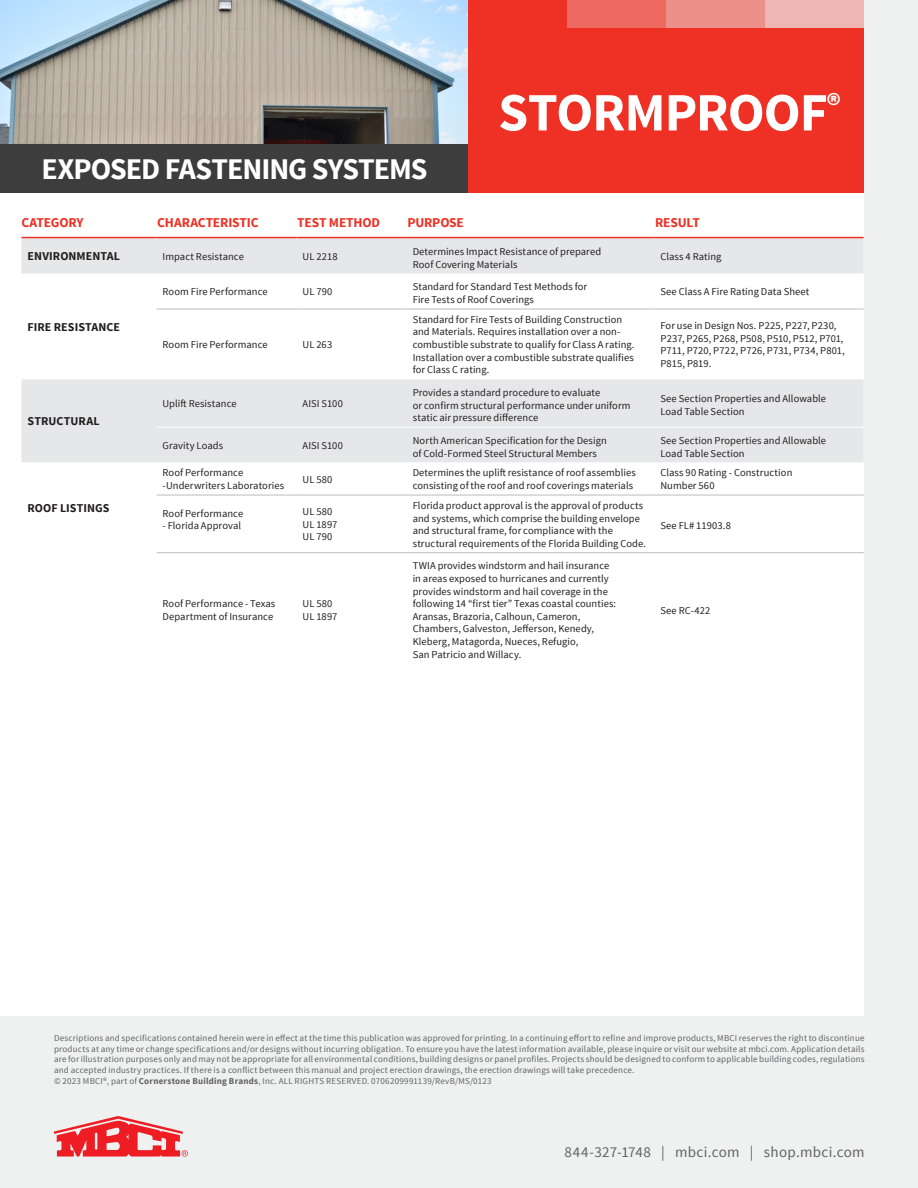
<style>
.page{position:relative;width:918px;height:1188px;background:#eff0f0}
.page>*{position:absolute;margin:0;border:0;box-sizing:border-box;transform-origin:0 0}
.t1{font:700 54px "Source Sans Pro";letter-spacing:-.02em;color:#fff}
.t2{font:700 30px "Source Sans Pro";letter-spacing:-.035em;color:#fff}
.t3{font:15px "Source Sans Pro";letter-spacing:.02em;color:#636366}
.t4{font:700 13.5px "Source Sans Pro";letter-spacing:-.015em;color:#ee3124}
.t5{font:700 12px "Source Sans Pro";letter-spacing:.005em;color:#231f20}
.t6{font:10.5px/12.6px "Source Sans Pro";letter-spacing:.005em;color:#231f20}
.t7{font:9px/10.8px "Source Sans Pro";letter-spacing:.02em;color:#636366;text-align:justify}
.s1{font-weight:700}
</style>
<div class="page">
<div style="left:0;top:54px;width:864px;height:961px;background:#fff"></div>
<img style="left:0;top:0;width:468px;height:144px">
<div style="left:0;top:144px;width:588px;height:48px;background:#3e3e3e"></div>
<div style="left:468px;top:28px;width:396px;height:164px;background:#ee3124"></div>
<div style="left:468px;top:0;width:99px;height:54px;background:#ee3124"></div>
<div style="left:567px;top:0;width:99px;height:28px;background:#ee6a61"></div>
<div style="left:666px;top:0;width:99px;height:28px;background:#ee908a"></div>
<div style="left:765px;top:0;width:99px;height:28px;background:#eeb7b3"></div>
<div style="left:22px;top:238px;width:842px;height:36px;background:#e6e7e9"></div>
<svg style="left:22px;top:308px;width:842px;height:246px"></svg>
<hr style="left:157px;top:427px;width:140px;height:1px;background:#fff">
<hr style="left:297px;top:427px;width:110px;height:1px;background:#fff">
<hr style="left:407px;top:427px;width:247px;height:1px;background:#fff">
<hr style="left:654px;top:427px;width:210px;height:1px;background:#fff">
<hr style="left:157px;top:309px;width:140px;height:1px;background:#bcbdc0">
<hr style="left:297px;top:309px;width:110px;height:1px;background:#bcbdc0">
<hr style="left:407px;top:309px;width:247px;height:1px;background:#bcbdc0">
<hr style="left:654px;top:309px;width:210px;height:1px;background:#bcbdc0">
<hr style="left:157px;top:495px;width:140px;height:1px;background:#bcbdc0">
<hr style="left:297px;top:495px;width:110px;height:1px;background:#bcbdc0">
<hr style="left:407px;top:495px;width:247px;height:1px;background:#bcbdc0">
<hr style="left:654px;top:495px;width:210px;height:1px;background:#bcbdc0">
<hr style="left:157px;top:552px;width:140px;height:1px;background:#bcbdc0">
<hr style="left:297px;top:552px;width:110px;height:1px;background:#bcbdc0">
<hr style="left:407px;top:552px;width:247px;height:1px;background:#bcbdc0">
<hr style="left:654px;top:552px;width:210px;height:1px;background:#bcbdc0">
<hr style="left:22px;top:237px;width:135px;height:1px;background:#ee3124">
<hr style="left:157px;top:237px;width:140px;height:1px;background:#ee3124">
<hr style="left:297px;top:237px;width:110px;height:1px;background:#ee3124">
<hr style="left:407px;top:237px;width:247px;height:1px;background:#ee3124">
<hr style="left:654px;top:237px;width:210px;height:1px;background:#ee3124">
<svg style="left:54px;top:1116px;width:134px;height:41px"></svg>
<p class="t2" style="left:42px;top:150px;width:387px">EXPOSED FASTENING SYSTEMS</p>
<p class="t1" style="left:498px;top:78px;width:344px">STORMPROOF<sup>®</sup></p>
<p class="t4" style="left:22px;top:214px;width:64px">CATEGORY</p>
<p class="t4" style="left:157px;top:214px;width:103px">CHARACTERISTIC</p>
<p class="t4" style="left:297px;top:214px;width:84px">TEST METHOD</p>
<p class="t4" style="left:407px;top:214px;width:58px">PURPOSE</p>
<p class="t4" style="left:655px;top:214px;width:46px">RESULT</p>
<p class="t5" style="left:28px;top:249px;width:94px">ENVIRONMENTAL</p>
<p class="t6" style="left:163px;top:250px;width:83px">Impact Resistance</p>
<p class="t6" style="left:303px;top:250px;width:37px">UL 2218</p>
<p class="t6" style="left:413px;top:245px;width:190px">Determines Impact Resistance of prepared<br>Roof Covering Materials</p>
<p class="t6" style="left:660px;top:250px;width:63px">Class 4 Rating</p>
<p class="t5" style="left:28px;top:319px;width:94px">FIRE RESISTANCE</p>
<p class="t5" style="left:28px;top:414px;width:74px">STRUCTURAL</p>
<p class="t5" style="left:28px;top:500px;width:83px">ROOF LISTINGS</p>
<p class="t6" style="left:163px;top:286px;width:107px">Room Fire Performance</p>
<p class="t6" style="left:303px;top:286px;width:31px">UL 790</p>
<p class="t6" style="left:413px;top:281px;width:176px">Standard for Standard Test Methods for<br>Fire Tests of Roof Coverings</p>
<p class="t6" style="left:660px;top:286px;width:151px">See Class A Fire Rating Data Sheet</p>
<p class="t6" style="left:163px;top:338px;width:107px">Room Fire Performance</p>
<p class="t6" style="left:303px;top:338px;width:31px">UL 263</p>
<p class="t6" style="left:413px;top:313px;width:223px">Standard for Fire Tests of Building Construction and Materials. Requires installation over a non&shy;combustible substrate to qualify for Class A rating.<br>Installation over a combustible substrate qualifies for Class C rating.</p>
<p class="t6" style="left:660px;top:320px;width:186px">For use in Design Nos. P225, P227, P230, P237, P265, P268, P508, P510, P512, P701, P711, P720, P722, P726, P731, P734, P801, P815, P819.</p>
<p class="t6" style="left:163px;top:398px;width:76px">Uplift Resistance</p>
<p class="t6" style="left:303px;top:398px;width:42px">AISI S100</p>
<p class="t6" style="left:413px;top:386px;width:219px">Provides a standard procedure to evaluate<br>or confirm structural performance under uniform static air pressure difference</p>
<p class="t6" style="left:660px;top:393px;width:167px">See Section Properties and Allowable<br>Load Table Section</p>
<p class="t6" style="left:163px;top:439px;width:62px">Gravity Loads</p>
<p class="t6" style="left:303px;top:439px;width:42px">AISI S100</p>
<p class="t6" style="left:413px;top:434px;width:196px">North American Specification for the Design of Cold-Formed Steel Structural Members</p>
<p class="t6" style="left:660px;top:434px;width:167px">See Section Properties and Allowable<br>Load Table Section</p>
<p class="t6" style="left:163px;top:467px;width:123px">Roof Performance -Underwriters Laboratories</p>
<p class="t6" style="left:303px;top:473px;width:31px">UL 580</p>
<p class="t6" style="left:413px;top:467px;width:225px">Determines the uplift resistance of roof assemblies consisting of the roof and roof coverings materials</p>
<p class="t6" style="left:660px;top:467px;width:133px">Class 90 Rating - Construction<br>Number 560</p>
<p class="t6" style="left:163px;top:507px;width:82px">Roof Performance</p>
<p class="t6" style="left:163px;top:520px;width:80px">- Florida Approval</p>
<p class="t6" style="left:303px;top:506px;width:36px">UL 580<br>UL 1897<br>UL 790</p>
<p class="t6" style="left:413px;top:499px;width:235px">Florida product approval is the approval of products and systems, which comprise the building envelope and structural frame, for compliance with the structural requirements of the Florida Building Code.</p>
<p class="t6" style="left:660px;top:520px;width:72px">See FL# 11903.8</p>
<p class="t6" style="left:163px;top:598px;width:114px">Roof Performance - Texas</p>
<p class="t6" style="left:163px;top:610px;width:112px">Department of Insurance</p>
<p class="t6" style="left:303px;top:598px;width:31px">UL 580</p>
<p class="t6" style="left:303px;top:610px;width:36px">UL 1897</p>
<p class="t6" style="left:413px;top:560px;width:205px">TWIA provides windstorm and hail insurance in areas exposed to hurricanes and currently provides windstorm and hail coverage in the following 14 “first tier” Texas coastal counties:<br>Aransas, Brazoria, Calhoun, Cameron, Chambers, Galveston, Jefferson, Kenedy, Kleberg, Matagorda, Nueces, Refugio,<br>San Patricio and Willacy.</p>
<p class="t6" style="left:660px;top:604px;width:51px">See RC-422</p>
<p class="t7" style="left:54px;top:1033px;width:812px">Descriptions and specifications contained herein were in effect at the time this publication was approved for printing. In a continuing effort to refine and improve products, MBCI reserves the right to discontinue products at any time or change specifications and/or designs without incurring obligation. To ensure you have the latest information available, please inquire or visit our website at mbci.com. Application details are for illustration purposes only and may not be appropriate for all environmental conditions, building designs or panel profiles. Projects should be designed to conform to applicable building codes, regulations and accepted industry practices. If there is a conflict between this manual and project erection drawings, the erection drawings will take precedence.</p>
<p class="t7" style="left:54px;top:1076px;width:439px">© 2023 MBCI®, part of <span class="s1">Cornerstone Building Brands</span>, Inc. ALL RIGHTS RESERVED. 0706209991139/RevB/MS/0123</p>
<p class="t3" style="left:565px;top:1142px;width:301px">844-327-1748 | mbci.com | shop.mbci.com</p>
</div>
